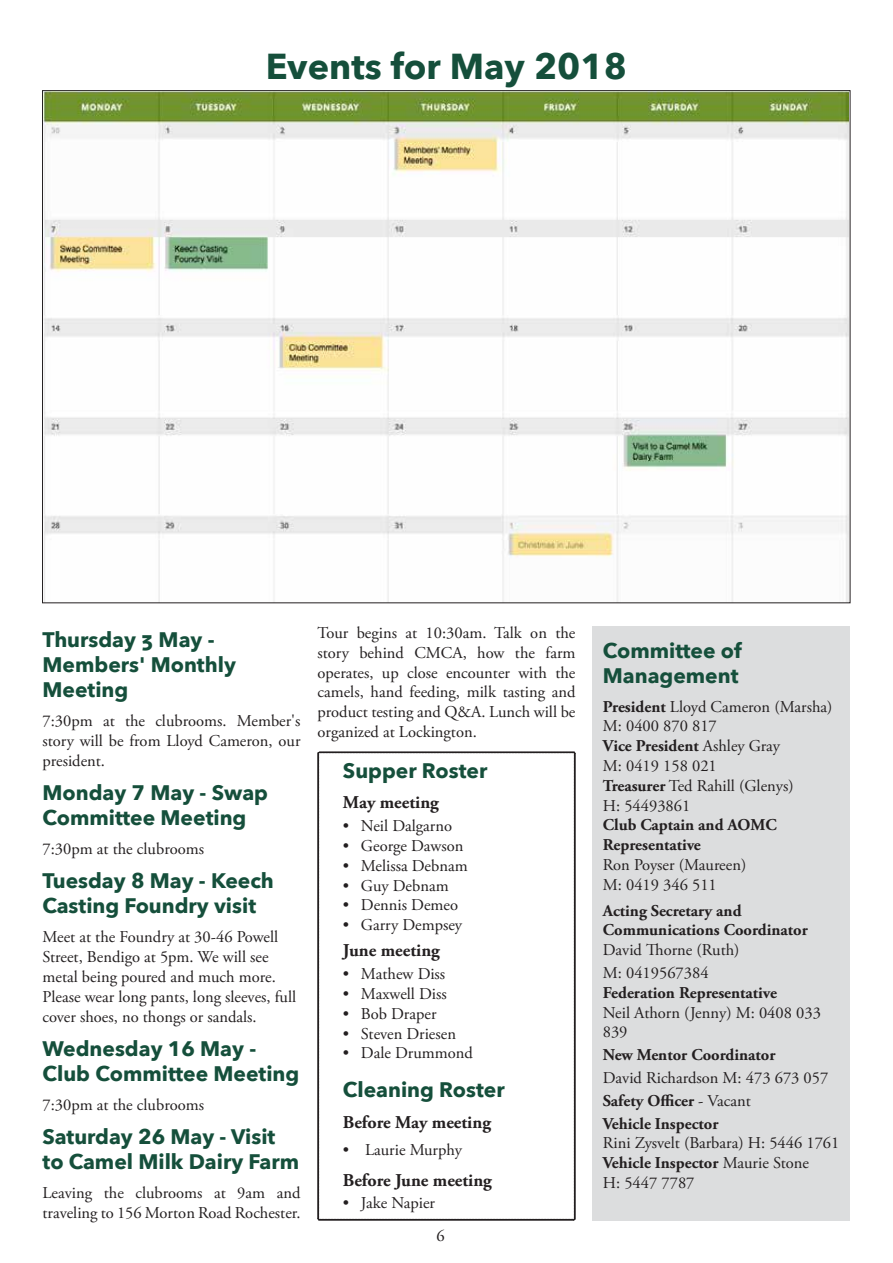
<style>
.page{position:relative;width:893px;height:1263px;background:#fff}
.page>*{position:absolute;margin:0;border:0;box-sizing:border-box;transform-origin:0 0}
.t1{font:700 36px "Avenir Next";color:#154f3b}
.t2{font:700 21px/25.2px "Avenir Next";color:#154f3b}
.t3{font:700 18px "Adobe Garamond Pro";color:#231f20}
.t4{font:16.5px/19.8px "Adobe Garamond Pro";color:#231f20}
.t5{font:700 16.5px/19.8px "Adobe Garamond Pro";color:#231f20}
.s1{font-weight:700}
</style>
<div class="page">
<img style="left:44px;top:92px;width:804px;height:509px">
<svg style="left:317px;top:751px;width:259px;height:470px"></svg>
<div style="left:592px;top:626px;width:258px;height:594px;background:#dcddde"></div>
<h1 class="t1" style="left:266px;top:35px;width:363px">Events for May 2018</h1>
<p class="t2" style="left:43px;top:627px;width:195px">Thursday 3 May -<br>Members' Monthly<br>Meeting</p>
<p class="t4" style="left:43px;top:712px;width:259px;text-align:justify">7:30pm at the clubrooms. Member's story will be from Lloyd Cameron, our president.</p>
<p class="t2" style="left:43px;top:780px;width:227px">Monday 7 May - Swap<br>Committee Meeting</p>
<p class="t4" style="left:43px;top:839px;width:163px">7:30pm at the clubrooms</p>
<p class="t2" style="left:43px;top:868px;width:233px">Tuesday 8 May - Keech<br>Casting Foundry visit</p>
<p class="t4" style="left:43px;top:928px;width:255px">Meet at the Foundry at 30-46 Powell Street, Bendigo at 5pm. We will see metal being poured and much more.<br>Please wear long pants, long sleeves, full cover shoes, no thongs or sandals.</p>
<p class="t2" style="left:43px;top:1035px;width:258px">Wednesday 16 May -<br>Club Committee Meeting</p>
<p class="t4" style="left:43px;top:1095px;width:163px">7:30pm at the clubrooms</p>
<p class="t2" style="left:43px;top:1124px;width:258px">Saturday 26 May - Visit to Camel Milk Dairy Farm</p>
<p class="t4" style="left:43px;top:1183px;width:259px">Leaving the clubrooms at 9am and traveling to 156 Morton Road Rochester.</p>
<p class="t4" style="left:317px;top:623px;width:259px;text-align:justify">Tour begins at 10:30am. Talk on the story behind CMCA, how the farm operates, up close encounter with the camels, hand feeding, milk tasting and product testing and Q&amp;A. Lunch will be organized at Lockington.</p>
<p class="t2" style="left:343px;top:757px;width:146px">Supper Roster</p>
<p class="t3" style="left:343px;top:792px;width:97px">May meeting</p>
<p class="t4" style="left:343px;top:817px;width:111px">• Neil Dalgarno</p>
<p class="t4" style="left:343px;top:836px;width:122px">• George Dawson</p>
<p class="t4" style="left:343px;top:856px;width:126px">• Melissa Debnam</p>
<p class="t4" style="left:343px;top:876px;width:107px">• Guy Debnam</p>
<p class="t4" style="left:343px;top:896px;width:117px">• Dennis Demeo</p>
<p class="t4" style="left:343px;top:916px;width:121px">• Garry Dempsey</p>
<p class="t3" style="left:343px;top:940px;width:98px">June meeting</p>
<p class="t4" style="left:343px;top:964px;width:104px">• Mathew Diss</p>
<p class="t4" style="left:343px;top:984px;width:105px">• Maxwell Diss</p>
<p class="t4" style="left:343px;top:1004px;width:95px">• Bob Draper</p>
<p class="t4" style="left:343px;top:1024px;width:115px">• Steven Driesen</p>
<p class="t4" style="left:343px;top:1044px;width:131px">• Dale Drummond</p>
<p class="t2" style="left:343px;top:1077px;width:163px">Cleaning Roster</p>
<p class="t3" style="left:343px;top:1111px;width:150px">Before May meeting</p>
<p class="t4" style="left:343px;top:1140px;width:121px">• Laurie Murphy</p>
<p class="t3" style="left:343px;top:1169px;width:151px">Before June meeting</p>
<p class="t4" style="left:343px;top:1194px;width:94px">• Jake Napier</p>
<p class="t4" style="left:437px;top:1226px;width:10px">6</p>
<p class="t2" style="left:603px;top:637px;width:140px">Committee of<br>Management</p>
<p class="t4" style="left:603px;top:697px;width:231px"><span class="s1">President</span> Lloyd Cameron (Marsha)<br>M: 0400 870 817<br><span class="s1">Vice President</span> Ashley Gray<br>M: 0419 158 021<br><span class="s1">Treasurer</span> Ted Rahill (Glenys)<br>H: 54493861</p>
<p class="t5" style="left:603px;top:815px;width:175px">Club Captain and AOMC<br>Representative</p>
<p class="t4" style="left:603px;top:855px;width:145px">Ron Poyser (Maureen)<br>M: 0419 346 511</p>
<p class="t5" style="left:603px;top:901px;width:207px">Acting Secretary and<br>Communications Coordinator</p>
<p class="t4" style="left:603px;top:939px;width:138px;line-height:22.8px">David Thorne (Ruth)<br>M: 0419567384</p>
<p class="t5" style="left:603px;top:983px;width:176px">Federation Representative</p>
<p class="t4" style="left:603px;top:1003px;width:220px">Neil Athorn (Jenny) M: 0408 033<br>839</p>
<p class="t5" style="left:603px;top:1045px;width:174px">New Mentor Coordinator</p>
<p class="t4" style="left:603px;top:1067px;width:227px;line-height:22.8px">David Richardson M: 473 673 057<br><span class="s1">Safety Officer</span> - Vacant<br><span class="s1">Vehicle Inspector</span></p>
<p class="t4" style="left:603px;top:1134px;width:238px">Rini Zysvelt (Barbara) H: 5446 1761<br><span class="s1">Vehicle Inspector</span> Maurie Stone<br>H: 5447 7787</p>
</div>
